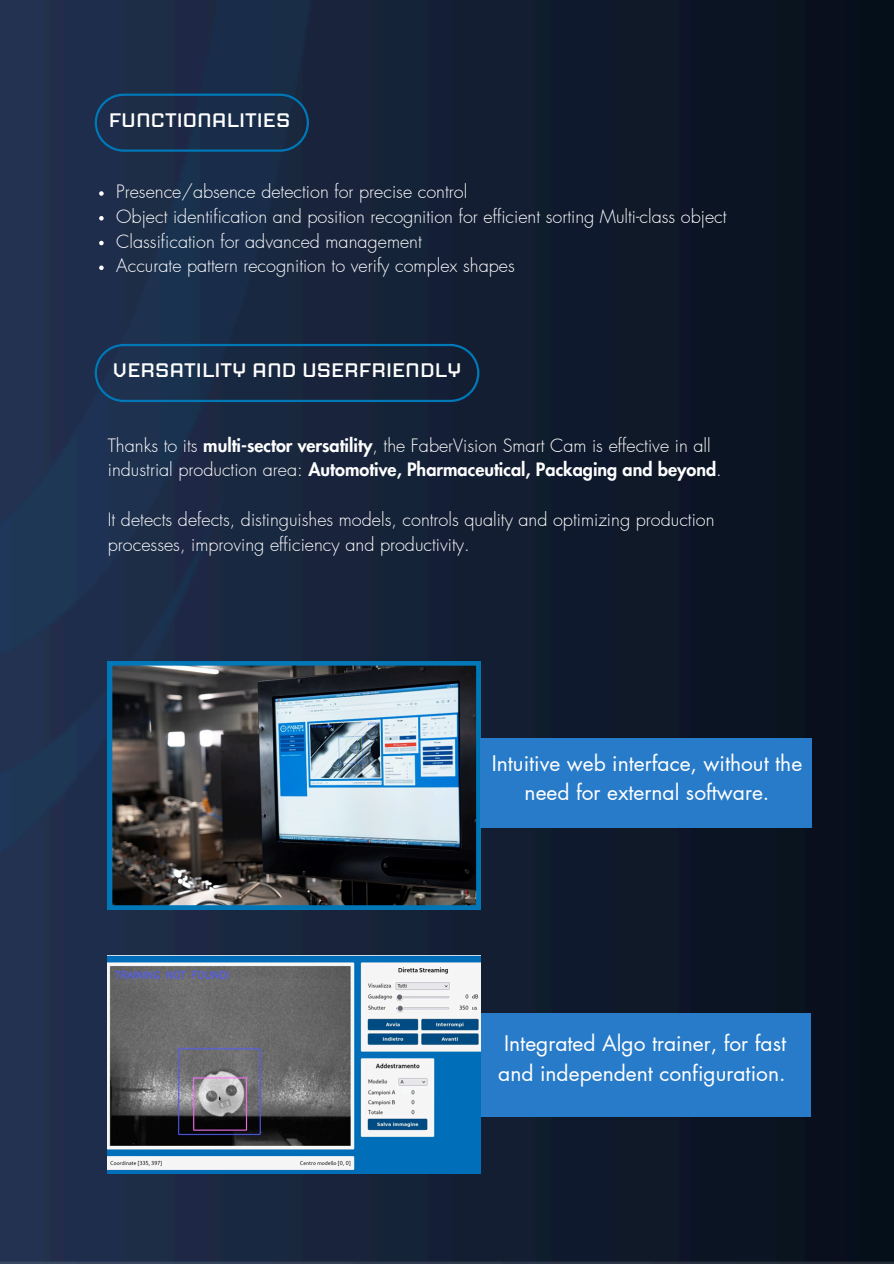
<style>
.page{position:relative;width:894px;height:1264px;background:#fff}
.page>*{position:absolute;margin:0;border:0;box-sizing:border-box;transform-origin:0 0}
.t1{font:21px/29.2px "Futura LT Pro";color:#fff;text-align:center}
.t2{font:500 19.5px "Jaturat";color:#fff}
.t3{font:300 18px/24.8px "Futura LT Pro";color:#fff}
.s1{font-weight:800}
</style>
<div class="page">
<img style="left:0;top:0;width:893px;height:1263px">
<svg style="left:95px;top:94px;width:213px;height:58px"></svg>
<svg style="left:99px;top:191px;width:5px;height:5px"></svg>
<svg style="left:99px;top:216px;width:5px;height:4px"></svg>
<svg style="left:99px;top:241px;width:5px;height:4px"></svg>
<svg style="left:99px;top:265px;width:5px;height:5px"></svg>
<svg style="left:95px;top:344px;width:384px;height:58px"></svg>
<img style="left:108px;top:661px;width:372px;height:248px">
<img style="left:108px;top:955px;width:372px;height:218px">
<div style="left:480px;top:738px;width:331px;height:89px;background:#287bc9"></div>
<div style="left:481px;top:1013px;width:329px;height:103px;background:#287bc9"></div>
<h1 class="t2" style="left:109px;top:112px;width:183px">FUNCTIONALITIES</h1>
<p class="t3" style="left:116px;top:180px;width:352px">Presence/absence detection for precise control</p>
<p class="t3" style="left:116px;top:204px;width:611px">Object identification and position recognition for efficient sorting Multi-class object</p>
<p class="t3" style="left:116px;top:229px;width:307px">Classification for advanced management</p>
<p class="t3" style="left:116px;top:254px;width:400px">Accurate pattern recognition to verify complex shapes</p>
<h1 class="t2" style="left:112px;top:362px;width:350px">VERSATILITY AND USERFRIENDLY</h1>
<p class="t3" style="left:108px;top:433px;width:615px">Thanks to its <span class="s1">multi-sector versatility</span>, the FaberVision Smart Cam is effective in all industrial production area: <span class="s1">Automotive, Pharmaceutical, Packaging and beyond</span>.</p>
<h2 class="t3" style="left:108px;top:508px;width:608px">It detects defects, distinguishes models, controls quality and optimizing production processes, improving efficiency and productivity.</h2>
<p class="t1" style="left:491px;top:749px;width:312px">Intuitive web interface, without the need for external software.</p>
<p class="t1" style="left:498px;top:1029px;width:289px;text-align:left">Integrated Algo trainer, for fast and independent configuration.</p>
</div>
